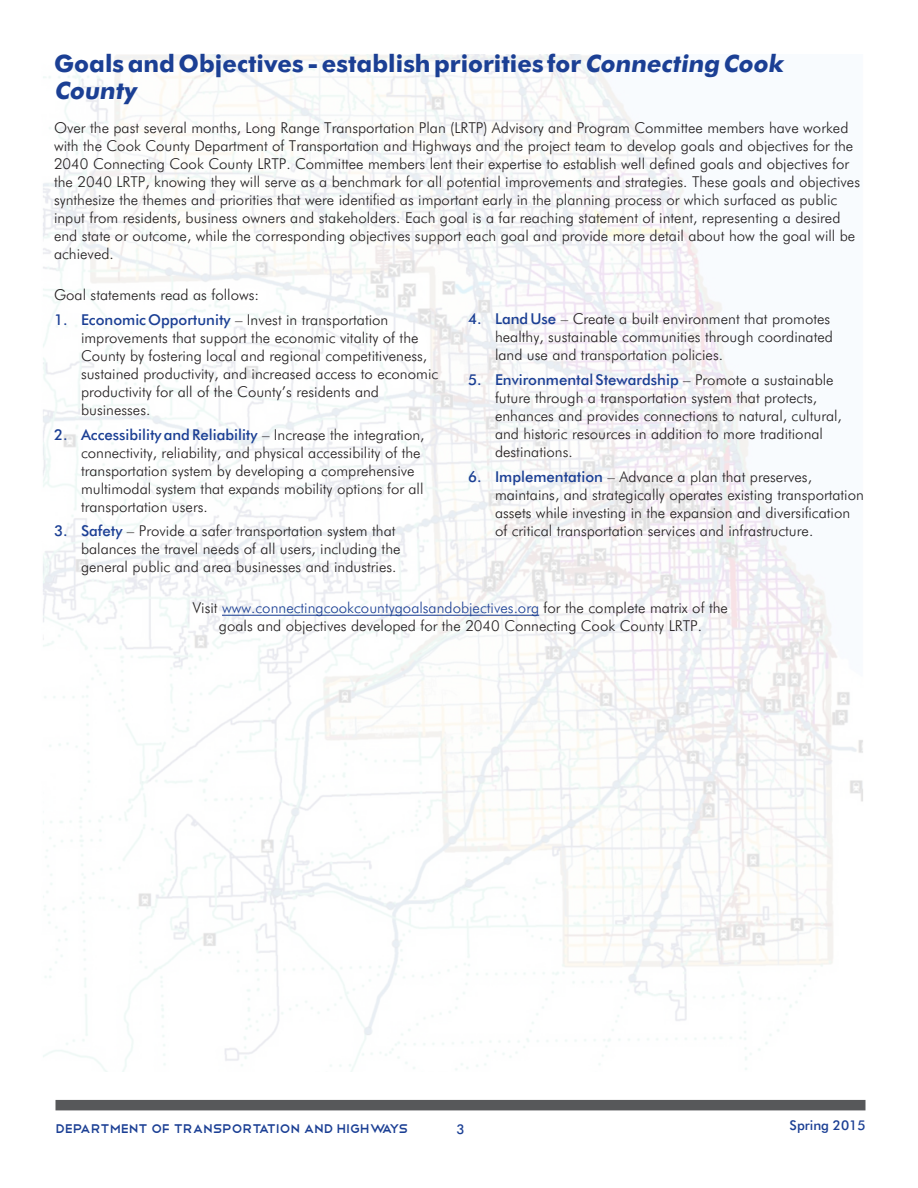
<style>
.page{position:relative;width:918px;height:1188px;background:#fff}
.page>*{position:absolute;margin:0;border:0;box-sizing:border-box;transform-origin:0 0}
.t1{font:700 24px/27px "Futuri SW";color:#1b3f94}
.t2{font:16.5px "Telegrafico";letter-spacing:-.025em;color:#1b3f94}
.t3{font:300 15px/18px "Futuri SW";color:#231f20}
.t4{font:13.5px "Futuri SW";color:#1b3f94}
.s1{font-style:italic}
.s2{font-weight:400;color:#1b3f94}
.s3{color:#1b3f94}
</style>
<div class="page">
<img style="left:43px;top:54px;width:820px;height:1018px">
<div style="left:56px;top:1100px;width:810px;height:10px;background:#57585a"></div>
<hr style="left:222px;top:615px;width:317px;height:1px;background:#1b3f94">
<p class="t1" style="left:54px;top:52px;width:731px">Goals and Objectives - establish priorities for <span class="s1">Connecting Cook<br>County</span></p>
<p class="t3" style="left:54px;top:119px;width:808px">Over the past several months, Long Range Transportation Plan (LRTP) Advisory and Program Committee members have worked with the Cook County Department of Transportation and Highways and the project team to develop goals and objectives for the 2040 Connecting Cook County LRTP. Committee members lent their expertise to establish well defined goals and objectives for the 2040 LRTP, knowing they will serve as a benchmark for all potential improvements and strategies. These goals and objectives synthesize the themes and priorities that were identified as important early in the planning process or which surfaced as public input from residents, business owners and stakeholders. Each goal is a far reaching statement of intent, representing a desired end state or outcome, while the corresponding objectives support each goal and provide more detail about how the goal will be achieved.</p>
<p class="t3" style="left:54px;top:286px;width:207px">Goal statements read as follows:</p>
<p class="t3" style="left:81px;top:311px;width:359px;text-indent:-27px"><span class="s2">1. Economic Opportunity</span> – Invest in transportation improvements that support the economic vitality of the County by fostering local and regional competitiveness, sustained productivity, and increased access to economic productivity for all of the County’s residents and businesses.</p>
<p class="t3" style="left:81px;top:425px;width:345px;text-indent:-27px"><span class="s2">2. Accessibility and Reliability</span> – Increase the integration, connectivity, reliability, and physical accessibility of the transportation system by developing a comprehensive multimodal system that expands mobility options for all transportation users.</p>
<p class="t3" style="left:81px;top:522px;width:321px;text-indent:-27px"><span class="s2">3. Safety</span> – Provide a safer transportation system that balances the travel needs of all users, including the general public and area businesses and industries.</p>
<p class="t3" style="left:495px;top:310px;width:340px;text-indent:-27px"><span class="s2">4. Land Use</span> – Create a built environment that promotes healthy, sustainable communities through coordinated land use and transportation policies.</p>
<p class="t3" style="left:495px;top:371px;width:348px;text-indent:-27px"><span class="s2">5. Environmental Stewardship</span> – Promote a sustainable future through a transportation system that protects, enhances and provides connections to natural, cultural, and historic resources in addition to more traditional destinations.</p>
<p class="t3" style="left:495px;top:467px;width:370px;text-indent:-27px"><span class="s2">6. Implementation</span> – Advance a plan that preserves, maintains, and strategically operates existing transportation assets while investing in the expansion and diversification of critical transportation services and infrastructure.</p>
<p class="t3" style="left:193px;top:599px;width:537px;text-align:center">Visit <span class="s3">www.connectingcookcountygoalsandobjectives.org</span> for the complete matrix of the goals and objectives developed for the 2040 Connecting Cook County LRTP.</p>
<p class="t2" style="left:56px;top:1117px;width:354px">DEPARTMENT OF TRANSPORTATION AND HIGHWAYS</p>
<p class="t4" style="left:456px;top:1120px;width:10px">3</p>
<p class="t4" style="left:790px;top:1117px;width:77px">Spring 2015</p>
</div>
